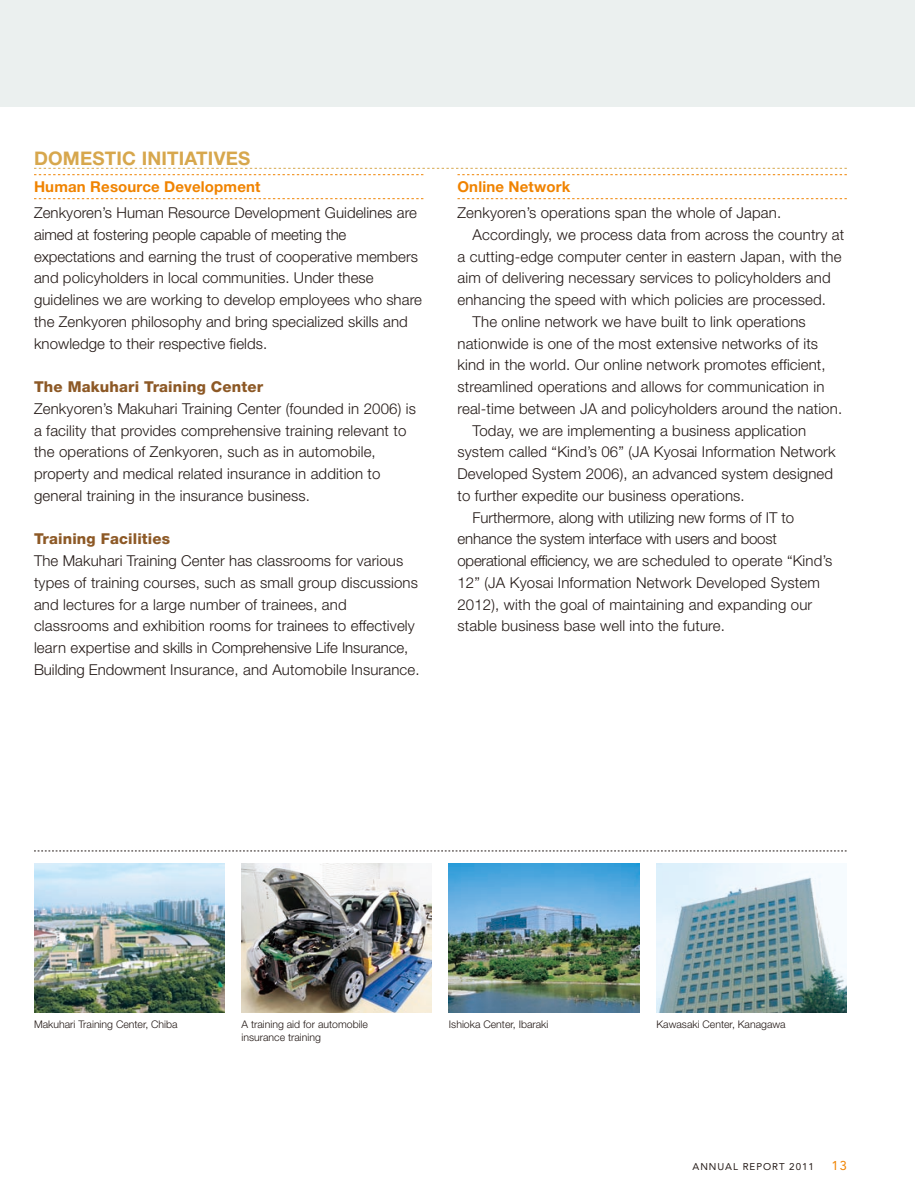
<style>
.page{position:relative;width:915px;height:1191px;background:#fff}
.page>*{position:absolute;margin:0;border:0;box-sizing:border-box;transform-origin:0 0}
.t1{font:700 18.75px "Helvetica Neue";letter-spacing:.01em;color:#d7a74d}
.t2{font:300 15px/21.8px "Helvetica Neue";letter-spacing:.01em;color:#231916}
.t3{font:800 15px "Helvetica Neue";letter-spacing:.01em;color:#8d5926}
.t4{font:300 15px "Helvetica Neue";letter-spacing:-.015em;color:#231916}
.t5{font:700 15px "Helvetica Neue";letter-spacing:.01em;color:#f08300}
.t6{font:12.75px "Avenir";color:#f08300}
.t7{font:300 10.5px "Helvetica Neue";color:#231916}
.t8{font:9.75px "Avenir";letter-spacing:.1em;color:#231916}
</style>
<div class="page">
<div style="left:0;top:0;width:914px;height:106px;background:#ebf0ef"></div>
<svg style="left:34px;top:850px;width:812px;height:1px"></svg>
<svg style="left:34px;top:198px;width:389px;height:1px"></svg>
<svg style="left:457px;top:198px;width:389px;height:1px"></svg>
<img style="left:656px;top:863px;width:190px;height:149px">
<img style="left:241px;top:863px;width:191px;height:149px">
<img style="left:449px;top:863px;width:190px;height:149px">
<svg style="left:34px;top:168px;width:812px;height:7px"></svg>
<img style="left:34px;top:863px;width:190px;height:149px">
<p class="t1" style="left:34px;top:147px;width:217px">DOMESTIC INITIATIVES</p>
<p class="t5" style="left:34px;top:177px;width:228px">Human Resource Development</p>
<p class="t2" style="left:34px;top:201px;width:389px">Zenkyoren’s Human Resource Development Guidelines are aimed at fostering people capable of meeting the expectations and earning the trust of cooperative members and policyholders in local communities. Under these guidelines we are working to develop employees who share the Zenkyoren philosophy and bring specialized skills and knowledge to their respective fields.</p>
<p class="t3" style="left:34px;top:378px;width:230px">The Makuhari Training Center</p>
<p class="t2" style="left:34px;top:397px;width:383px">Zenkyoren’s Makuhari Training Center (founded in 2006) is a facility that provides comprehensive training relevant to the operations of Zenkyoren, such as in automobile, property and medical related insurance in addition to general training in the insurance business.</p>
<p class="t3" style="left:34px;top:530px;width:138px">Training Facilities</p>
<p class="t2" style="left:34px;top:549px;width:387px">The Makuhari Training Center has classrooms for various types of training courses, such as small group discussions and lectures for a large number of trainees, and classrooms and exhibition rooms for trainees to effectively learn expertise and skills in Comprehensive Life Insurance, Building Endowment Insurance, and Automobile Insurance.</p>
<p class="t5" style="left:457px;top:177px;width:114px">Online Network</p>
<p class="t2" style="left:457px;top:201px;width:325px">Zenkyoren’s operations span the whole of Japan.</p>
<p class="t2" style="left:472px;top:223px;width:373px">Accordingly, we process data from across the country at</p>
<p class="t2" style="left:457px;top:245px;width:385px">a cutting-edge computer center in eastern Japan, with the</p>
<p class="t2" style="left:457px;top:267px;width:374px">aim of delivering necessary services to policyholders and</p>
<p class="t2" style="left:457px;top:288px;width:370px">enhancing the speed with which policies are processed.</p>
<p class="t2" style="left:472px;top:310px;width:334px">The online network we have built to link operations</p>
<p class="t2" style="left:457px;top:332px;width:362px">nationwide is one of the most extensive networks of its</p>
<p class="t2" style="left:457px;top:354px;width:369px">kind in the world. Our online network promotes efficient,</p>
<p class="t2" style="left:457px;top:375px;width:368px">streamlined operations and allows for communication in</p>
<p class="t2" style="left:457px;top:397px;width:386px">real-time between JA and policyholders around the nation.</p>
<p class="t2" style="left:472px;top:419px;width:335px">Today, we are implementing a business application</p>
<p class="t2" style="left:457px;top:441px;width:379px">system called “Kind’s 06” (JA Kyosai Information Network</p>
<p class="t2" style="left:457px;top:462px;width:377px">Developed System 2006), an advanced system designed</p>
<p class="t2" style="left:457px;top:484px;width:289px">to further expedite our business operations.</p>
<p class="t2" style="left:472px;top:506px;width:323px">Furthermore, along with utilizing new forms of IT to</p>
<p class="t4" style="left:457px;top:530px;width:321px">enhance the system interface with users and boost</p>
<p class="t2" style="left:457px;top:549px;width:376px">operational efficiency, we are scheduled to operate “Kind’s</p>
<p class="t2" style="left:457px;top:571px;width:364px">12” (JA Kyosai Information Network Developed System</p>
<p class="t2" style="left:457px;top:593px;width:356px">2012), with the goal of maintaining and expanding our</p>
<p class="t2" style="left:457px;top:615px;width:269px">stable business base well into the future.</p>
<p class="t7" style="left:34px;top:1017px;width:145px">Makuhari Training Center, Chiba</p>
<p class="t7" style="left:449px;top:1017px;width:101px">Ishioka Center, Ibaraki</p>
<p class="t7" style="left:241px;top:1017px;width:128px">A training aid for automobile</p>
<p class="t7" style="left:656px;top:1017px;width:131px">Kawasaki Center, Kanagawa</p>
<p class="t7" style="left:241px;top:1031px;width:81px">insurance training</p>
<p class="t8" style="left:692px;top:1160px;width:123px">ANNUAL REPORT 2011</p>
<p class="t6" style="left:831px;top:1157px;width:17px">13</p>
</div>
